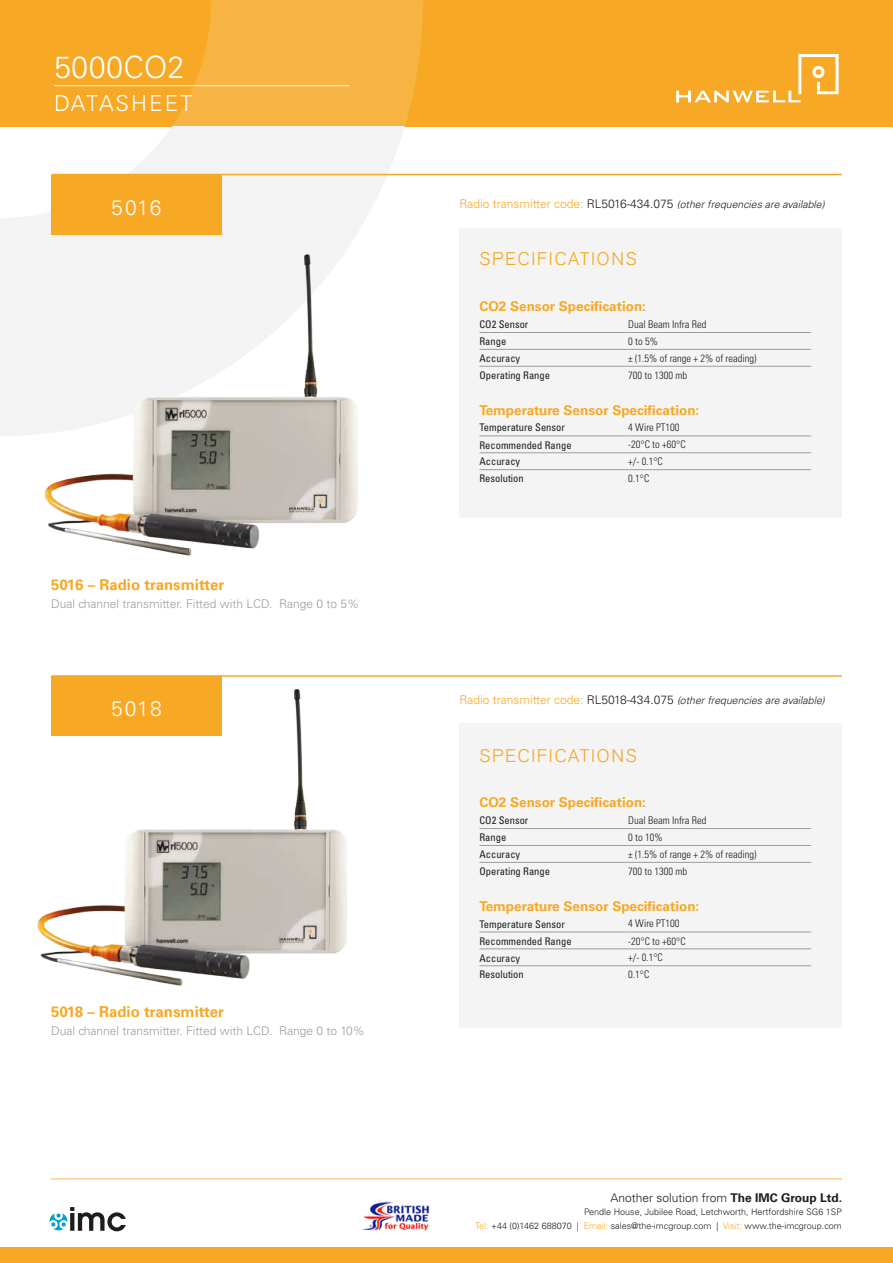
<style>
.page{position:relative;width:893px;height:1263px;background:#fff}
.page>*{position:absolute;margin:0;border:0;box-sizing:border-box;transform-origin:0 0}
.t1{font:300 30.6px "Univers";color:#fff}
.t2{font:300 22.05px "Univers";letter-spacing:.075em;color:#fff}
.t3{font:300 21px "Univers";letter-spacing:.06em;color:#fff}
.t4{font:300 18px "Akzidenz Grotesk";letter-spacing:.1em;color:#f7a824}
.t5{font:700 15px "Univers";color:#f7a824}
.t6{font:700 13.5px "Univers";color:#f7a824}
.t7{font:300 12px "Univers";color:#9d9d9d}
.t8{font:300 12px "Univers";color:#1d1d1b}
.t9{font:300 condensed 10.5px "Univers";color:#1d1d1b}
.t10{font:condensed 10.5px "Univers";color:#1d1d1b}
.t11{font:italic 300 10.5px "Univers";color:#1d1d1b}
.t12{font:300 9px/13.5px "Univers";color:#1d1d1b;text-align:right}
.s1{font-style:normal;font-size:12px;color:#f7a824}
.s2{font-style:normal;font-size:12px}
.s3{font-weight:700}
.s4{color:#f7a824}
</style>
<div class="page">
<div style="left:0;top:0;width:893px;height:126px;background:#f7a824"></div>
<svg style="left:676px;top:54px;width:163px;height:48px"></svg>
<svg style="left:54px;top:0;width:369px;height:126px;fill:#f8b443"></svg>
<svg style="left:0;top:126px;width:423px;height:310px;fill:#f3f3f3"></svg>
<div style="left:0;top:1248px;width:893px;height:15px;background:#f7a824"></div>
<img style="left:362px;top:1201px;width:68px;height:30px">
<svg style="left:50px;top:1207px;width:76px;height:24px"></svg>
<hr style="left:51px;top:1178px;width:791px;height:2px;background:#fccc86">
<img style="left:37px;top:681px;width:310px;height:305px">
<div style="left:459px;top:228px;width:383px;height:289px;background:#f4f4f4"></div>
<hr style="left:479px;top:332px;width:149px;height:1px;background:#9d9d9d">
<hr style="left:628px;top:332px;width:183px;height:1px;background:#9d9d9d">
<hr style="left:479px;top:349px;width:149px;height:1px;background:#9d9d9d">
<hr style="left:628px;top:349px;width:183px;height:1px;background:#9d9d9d">
<hr style="left:479px;top:366px;width:149px;height:1px;background:#9d9d9d">
<hr style="left:628px;top:366px;width:183px;height:1px;background:#9d9d9d">
<hr style="left:479px;top:436px;width:149px;height:1px;background:#9d9d9d">
<hr style="left:628px;top:436px;width:183px;height:1px;background:#9d9d9d">
<hr style="left:479px;top:452px;width:149px;height:1px;background:#9d9d9d">
<hr style="left:628px;top:452px;width:183px;height:1px;background:#9d9d9d">
<hr style="left:479px;top:469px;width:149px;height:1px;background:#9d9d9d">
<hr style="left:628px;top:469px;width:183px;height:1px;background:#9d9d9d">
<hr style="left:51px;top:675px;width:791px;height:2px;background:#f7a824">
<div style="left:51px;top:677px;width:170px;height:59px;background:#f7a824"></div>
<img style="left:24px;top:250px;width:361px;height:306px">
<div style="left:459px;top:724px;width:383px;height:304px;background:#f4f4f4"></div>
<hr style="left:479px;top:828px;width:149px;height:1px;background:#9d9d9d">
<hr style="left:628px;top:828px;width:183px;height:1px;background:#9d9d9d">
<hr style="left:479px;top:845px;width:149px;height:1px;background:#9d9d9d">
<hr style="left:628px;top:845px;width:183px;height:1px;background:#9d9d9d">
<hr style="left:479px;top:862px;width:149px;height:1px;background:#9d9d9d">
<hr style="left:628px;top:862px;width:183px;height:1px;background:#9d9d9d">
<hr style="left:479px;top:932px;width:149px;height:1px;background:#9d9d9d">
<hr style="left:628px;top:932px;width:183px;height:1px;background:#9d9d9d">
<hr style="left:479px;top:948px;width:149px;height:1px;background:#9d9d9d">
<hr style="left:628px;top:948px;width:183px;height:1px;background:#9d9d9d">
<hr style="left:479px;top:965px;width:149px;height:1px;background:#9d9d9d">
<hr style="left:628px;top:965px;width:183px;height:1px;background:#9d9d9d">
<hr style="left:51px;top:174px;width:791px;height:1px;background:#f7a824">
<div style="left:51px;top:175px;width:170px;height:60px;background:#f7a824"></div>
<h1 class="t1" style="left:54px;top:49px;width:132px">5000CO2</h1>
<h2 class="t2" style="left:54px;top:89px;width:140px">DATASHEET</h2>
<h3 class="t3" style="left:111px;top:194px;width:52px">5016</h3>
<h3 class="t5" style="left:51px;top:575px;width:175px">5016 – Radio transmitter</h3>
<p class="t7" style="left:51px;top:597px;width:310px">Dual channel transmitter. Fitted with LCD. Range 0 to 5%</p>
<h3 class="t3" style="left:111px;top:696px;width:52px">5018</h3>
<h3 class="t5" style="left:51px;top:1002px;width:174px">5018 – Radio transmitter</h3>
<p class="t7" style="left:51px;top:1024px;width:315px">Dual channel transmitter. Fitted with LCD. Range 0 to 10%</p>
<p class="t11" style="left:460px;top:198px;width:367px"><span class="s1">Radio transmitter code:</span> <span class="s2">RL5016-434.075</span> (other frequencies are available)</p>
<h3 class="t4" style="left:479px;top:249px;width:159px">SPECIFICATIONS</h3>
<p class="t6" style="left:479px;top:299px;width:168px">CO2 Sensor Specification:</p>
<p class="t10" style="left:479px;top:318px;width:50px">CO2 Sensor</p>
<p class="t9" style="left:628px;top:318px;width:80px">Dual Beam Infra Red</p>
<p class="t10" style="left:479px;top:335px;width:28px">Range</p>
<p class="t9" style="left:628px;top:335px;width:31px">0 to 5%</p>
<p class="t10" style="left:479px;top:352px;width:42px">Accuracy</p>
<p class="t9" style="left:628px;top:352px;width:130px">± (1.5% of range + 2% of reading)</p>
<p class="t10" style="left:479px;top:368px;width:72px">Operating Range</p>
<p class="t9" style="left:628px;top:369px;width:60px">700 to 1300 mb</p>
<p class="t6" style="left:479px;top:402px;width:221px">Temperature Sensor Specification:</p>
<p class="t10" style="left:479px;top:421px;width:87px">Temperature Sensor</p>
<p class="t9" style="left:628px;top:421px;width:53px">4 Wire PT100</p>
<p class="t10" style="left:479px;top:438px;width:94px">Recommended Range</p>
<p class="t9" style="left:628px;top:438px;width:59px">-20°C to +60°C</p>
<p class="t10" style="left:479px;top:455px;width:42px">Accuracy</p>
<p class="t9" style="left:628px;top:455px;width:36px">+/- 0.1°C</p>
<p class="t10" style="left:479px;top:472px;width:46px">Resolution</p>
<p class="t9" style="left:628px;top:472px;width:23px">0.1°C</p>
<p class="t11" style="left:460px;top:694px;width:367px"><span class="s1">Radio transmitter code:</span> <span class="s2">RL5018-434.075</span> (other frequencies are available)</p>
<h3 class="t4" style="left:479px;top:745px;width:159px">SPECIFICATIONS</h3>
<p class="t6" style="left:479px;top:795px;width:168px">CO2 Sensor Specification:</p>
<p class="t10" style="left:479px;top:814px;width:50px">CO2 Sensor</p>
<p class="t9" style="left:628px;top:814px;width:80px">Dual Beam Infra Red</p>
<p class="t10" style="left:479px;top:831px;width:28px">Range</p>
<p class="t9" style="left:628px;top:831px;width:36px">0 to 10%</p>
<p class="t10" style="left:479px;top:848px;width:42px">Accuracy</p>
<p class="t9" style="left:628px;top:848px;width:130px">± (1.5% of range + 2% of reading)</p>
<p class="t10" style="left:479px;top:864px;width:72px">Operating Range</p>
<p class="t9" style="left:628px;top:865px;width:60px">700 to 1300 mb</p>
<p class="t6" style="left:479px;top:898px;width:221px">Temperature Sensor Specification:</p>
<p class="t10" style="left:479px;top:917px;width:87px">Temperature Sensor</p>
<p class="t9" style="left:628px;top:917px;width:53px">4 Wire PT100</p>
<p class="t10" style="left:479px;top:934px;width:94px">Recommended Range</p>
<p class="t9" style="left:628px;top:934px;width:59px">-20°C to +60°C</p>
<p class="t10" style="left:479px;top:951px;width:42px">Accuracy</p>
<p class="t9" style="left:628px;top:951px;width:36px">+/- 0.1°C</p>
<p class="t10" style="left:479px;top:968px;width:46px">Resolution</p>
<p class="t9" style="left:628px;top:968px;width:23px">0.1°C</p>
<p class="t8" style="left:610px;top:1190px;width:233px">Another solution from <span class="s3">The IMC Group Ltd.</span></p>
<p class="t12" style="left:475px;top:1205px;width:368px">Pendle House, Jubilee Road, Letchworth, Hertfordshire SG6 1SP<br><span class="s4">Tel:</span> +44 (0)1462 688070 | <span class="s4">Email:</span> sales@the-imcgroup.com | <span class="s4">Visit:</span> www.the-imcgroup.com</p>
</div>
